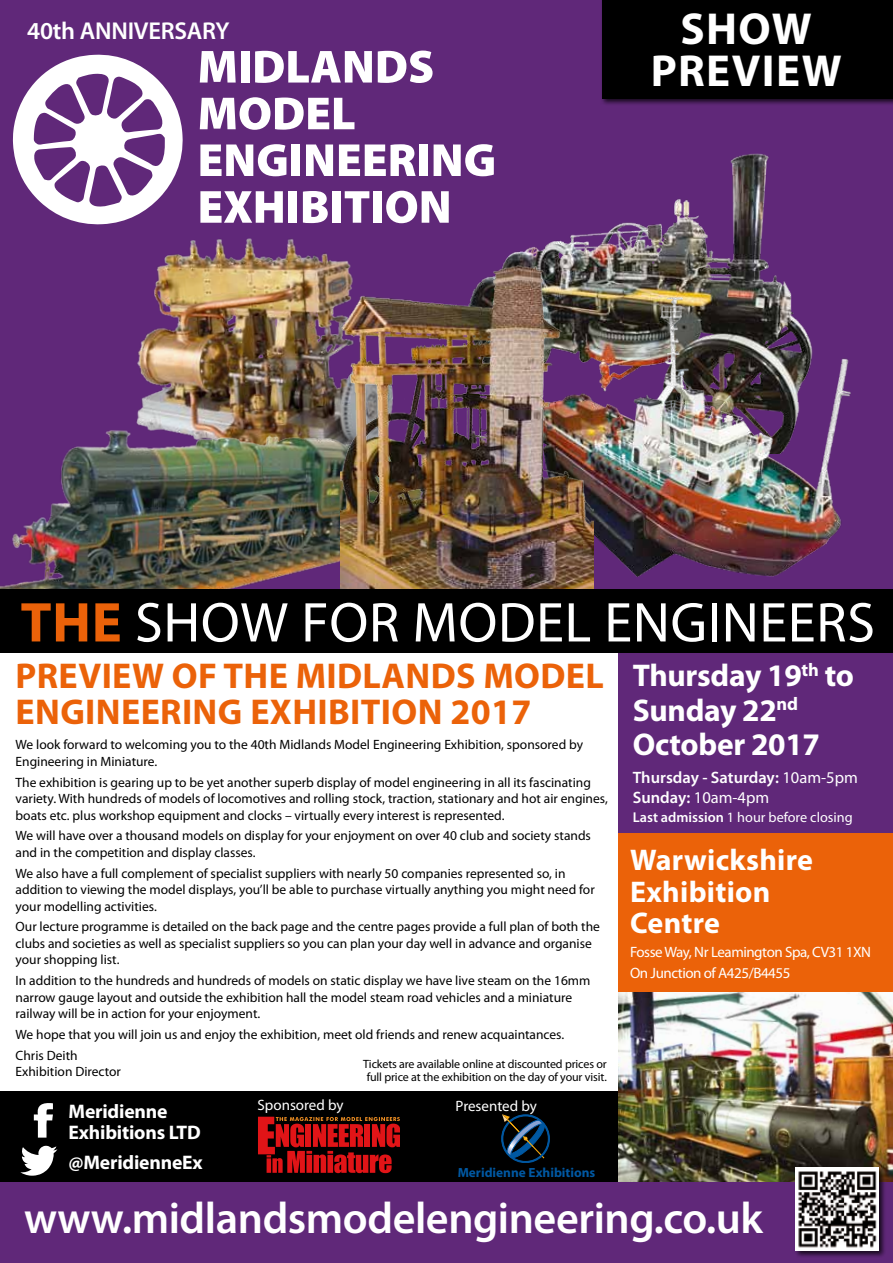
<style>
.page{position:relative;width:893px;height:1263px;background:#fff}
.page>*{position:absolute;margin:0;border:0;box-sizing:border-box;transform-origin:0 0}
.t1{font:56.55px "Myriad Pro";letter-spacing:.01em;color:#fff}
.t2{font:700 45px/42px "Myriad Pro";letter-spacing:.03em;color:#fff;text-align:center}
.t3{font:600 44.25px "Myriad Pro";letter-spacing:-.01em;color:#fff}
.t4{font:700 36px/36px "Myriad Pro";letter-spacing:.01em;color:#eb6209}
.t5{font:700 31.5px/34.5px "Myriad Pro";letter-spacing:-.01em;color:#fff}
.t6{font:700 30px/31.5px "Myriad Pro";letter-spacing:.01em;color:#fff}
.t7{font:600 24.45px "Myriad Pro";letter-spacing:-.01em;color:#fff}
.t8{font:700 19.65px/21.3px "Myriad Pro";letter-spacing:-.01em;color:#fff}
.t9{font:600 16.5px/19.5px "Myriad Pro";color:#fff}
.t10{font:15.9px "Myriad MM 215 600";color:#004d9d}
.t11{font:15px/21px "Myriad Pro";letter-spacing:-.03em;color:#fff}
.t12{font:15px "Myriad Pro";color:#fff}
.t13{font:15px "Myriad Pro";letter-spacing:-.005em;color:#fff}
.t14{font:14.25px "Myriad Pro";color:#fff}
.t15{font:13.5px/16.5px "Myriad Pro";color:#000}
.t16{font:700 13.35px "Myriad Pro";color:#0058a2}
.t17{font:12px/13.5px "Myriad Pro";letter-spacing:-.01em;color:#000}
.s1{font-weight:700;color:#eb6209}
.s2{font-weight:400}
.s3{font-weight:600}
.s4{font-family:"Myriad MM 406 600"}
</style>
<div class="page">
<div style="left:0;top:1092px;width:893px;height:171px;background:#000"></div>
<img style="left:618px;top:992px;width:275px;height:190px">
<div style="left:618px;top:631px;width:275px;height:202px;background:#602879"></div>
<div style="left:618px;top:833px;width:275px;height:159px;background:#eb6209"></div>
<div style="left:0;top:0;width:893px;height:607px;background:#602879"></div>
<img style="left:144px;top:211px;width:260px;height:129px">
<img style="left:0;top:340px;width:341px;height:249px">
<img style="left:479px;top:153px;width:313px;height:144px">
<div style="left:600px;top:0;width:293px;height:106px;background:#000;opacity:.75"></div>
<div style="left:602px;top:0;width:291px;height:98px;background:#000"></div>
<img style="left:593px;top:297px;width:257px;height:279px">
<img style="left:341px;top:238px;width:252px;height:351px">
<div style="left:0;top:589px;width:893px;height:63px;background:#000"></div>
<div style="left:0;top:1182px;width:893px;height:81px;background:#602879"></div>
<svg style="left:34px;top:1103px;width:19px;height:34px"></svg>
<div style="left:794px;top:1165px;width:92px;height:93px;background:#000;opacity:.75"></div>
<img style="left:796px;top:1167px;width:83px;height:83px">
<svg style="left:20px;top:1146px;width:37px;height:30px"></svg>
<svg style="left:258px;top:1117px;width:142px;height:56px"></svg>
<svg style="left:502px;top:1114px;width:48px;height:49px"></svg>
<svg style="left:13px;top:54px;width:171px;height:171px"></svg>
<svg style="left:200px;top:51px;width:36px;height:32px"></svg>
<div style="left:241px;top:51px;width:8px;height:32px;background:#fff"></div>
<svg style="left:255px;top:51px;width:117px;height:32px"></svg>
<svg style="left:378px;top:51px;width:55px;height:32px"></svg>
<svg style="left:200px;top:97px;width:154px;height:33px"></svg>
<svg style="left:200px;top:144px;width:86px;height:32px"></svg>
<div style="left:292px;top:144px;width:8px;height:32px;background:#fff"></div>
<svg style="left:306px;top:144px;width:27px;height:32px"></svg>
<svg style="left:339px;top:144px;width:77px;height:32px"></svg>
<div style="left:419px;top:144px;width:9px;height:32px;background:#fff"></div>
<svg style="left:434px;top:144px;width:60px;height:32px"></svg>
<svg style="left:200px;top:191px;width:83px;height:32px"></svg>
<div style="left:289px;top:191px;width:8px;height:32px;background:#fff"></div>
<svg style="left:303px;top:191px;width:25px;height:32px"></svg>
<div style="left:332px;top:191px;width:9px;height:32px;background:#fff"></div>
<svg style="left:345px;top:191px;width:24px;height:32px"></svg>
<div style="left:373px;top:191px;width:9px;height:32px;background:#fff"></div>
<svg style="left:386px;top:191px;width:63px;height:32px"></svg>
<h3 class="t7" style="left:27px;top:15px;width:204px">40th ANNIVERSARY</h3>
<h2 class="t2" style="left:651px;top:7px;width:193px">SHOW<br>PREVIEW</h2>
<h1 class="t1" style="left:21px;top:588px;width:856px"><span class="s1">THE</span> SHOW FOR MODEL ENGINEERS</h1>
<h3 class="t4" style="left:16px;top:657px;width:590px">PREVIEW OF THE MIDLANDS MODEL<br>ENGINEERING EXHIBITION 2017</h3>
<h3 class="t5" style="left:633px;top:657px;width:223px">Thursday 19<sup>th</sup> to<br>Sunday 22<sup>nd<br></sup>October 2017</h3>
<p class="t9" style="left:633px;top:767px;width:227px">Thursday - Saturday: <span class="s2">10am-5pm<br></span>Sunday: <span class="s2">10am-4pm</span></p>
<p class="t14" style="left:633px;top:808px;width:221px"><span class="s3">Last admission</span> 1 hour before closing</p>
<p class="t15" style="left:16px;top:736px;width:569px">We look forward to welcoming you to the 40th Midlands Model Engineering Exhibition, sponsored by<br>Engineering in Miniature.</p>
<p class="t15" style="left:16px;top:774px;width:594px">The exhibition is gearing up to be yet another superb display of model engineering in all its fascinating variety. With hundreds of models of locomotives and rolling stock, traction, stationary and hot air engines, boats etc. plus workshop equipment and clocks – virtually every interest is represented.</p>
<p class="t15" style="left:16px;top:827px;width:577px">We will have over a thousand models on display for your enjoyment on over 40 club and society stands and in the competition and display classes.</p>
<p class="t15" style="left:16px;top:865px;width:581px">We also have a full complement of specialist suppliers with nearly 50 companies represented so, in addition to viewing the model displays, you’ll be able to purchase virtually anything you might need for your modelling activities.</p>
<p class="t15" style="left:16px;top:918px;width:586px">Our lecture programme is detailed on the back page and the centre pages provide a full plan of both the clubs and societies as well as specialist suppliers so you can plan your day well in advance and organise your shopping list.</p>
<p class="t15" style="left:16px;top:972px;width:576px">In addition to the hundreds and hundreds of models on static display we have live steam on the 16mm narrow gauge layout and outside the exhibition hall the model steam road vehicles and a miniature railway will be in action for your enjoyment.</p>
<p class="t15" style="left:16px;top:1024px;width:550px;line-height:20.7px">We hope that you will join us and enjoy the exhibition, meet old friends and renew acquaintances.<br>Chris Deith</p>
<p class="t15" style="left:16px;top:1063px;width:107px">Exhibition Director</p>
<p class="t17" style="left:363px;top:1056px;width:245px">Tickets are available online at discounted prices or full price at the exhibition on the day of your visit.</p>
<h3 class="t6" style="left:630px;top:843px;width:185px">Warwickshire<br>Exhibition<br>Centre</h3>
<p class="t11" style="left:630px;top:941px;width:242px">Fosse Way, Nr Leamington Spa, CV31 1XN<br>On Junction of A425/B4455</p>
<h3 class="t8" style="left:69px;top:1100px;width:134px">Meridienne<br>Exhibitions LTD</h3>
<h3 class="t8" style="left:69px;top:1151px;width:136px">@MeridienneEx</h3>
<p class="t12" style="left:258px;top:1095px;width:88px">Sponsored by</p>
<p class="t13" style="left:456px;top:1096px;width:83px">Presented by</p>
<p class="t16" style="left:458px;top:1164px;width:139px">Meridienne Exhibitions</p>
<p class="t10" style="left:451px;top:1167px;width:151px"><span class="s4">Meridienne</span> Exhibitions</p>
<h3 class="t3" style="left:24px;top:1190px;width:740px">www.midlandsmodelengineering.co.uk</h3>
</div>
